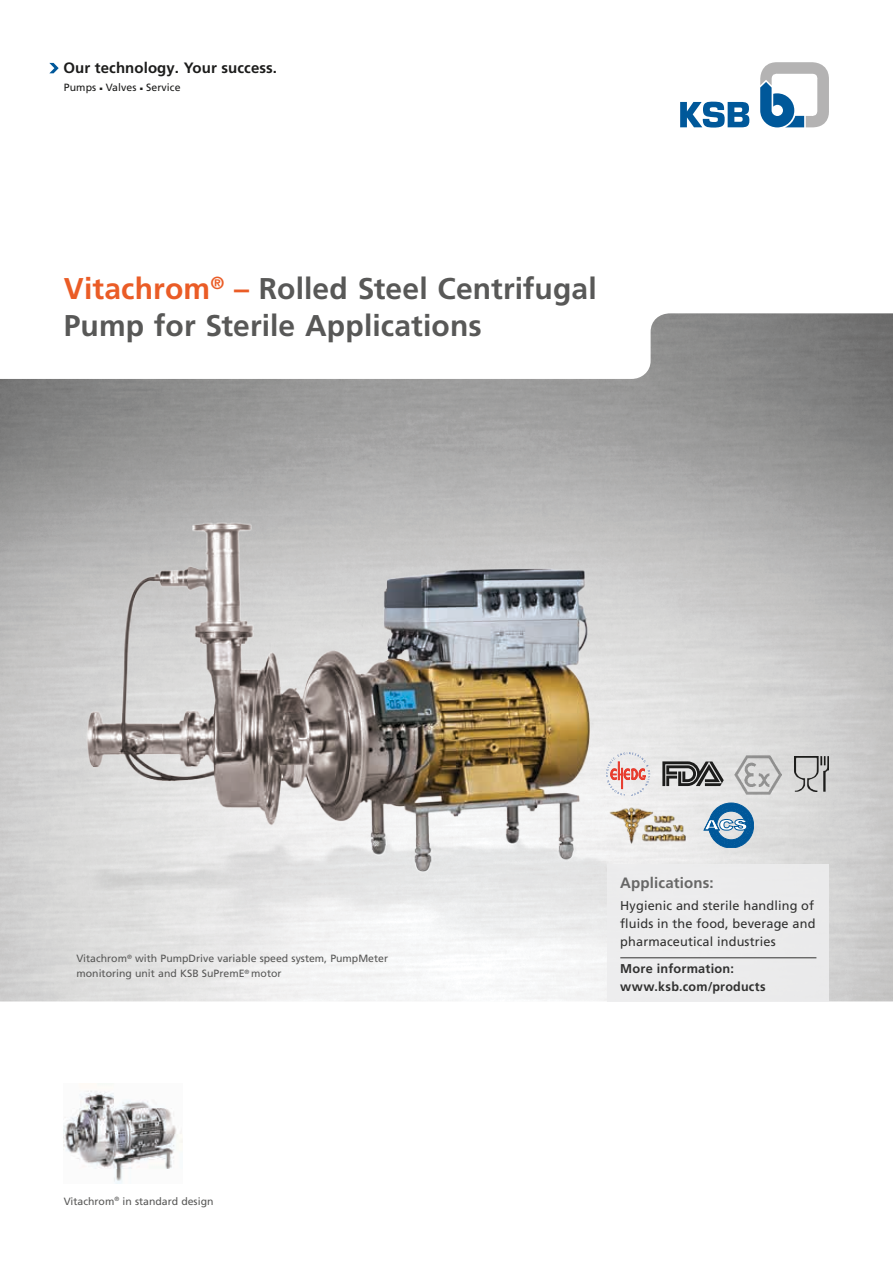
<style>
.page{position:relative;width:893px;height:1263px;background:#fff}
.page>*{position:absolute;margin:0;border:0;box-sizing:border-box;transform-origin:0 0}
.t1{font:700 30px/37.5px "Frutiger LT Pro";letter-spacing:.005em;color:#585857}
.t2{font:700 15px "Frutiger LT Pro";letter-spacing:.005em;color:#1c1c1b}
.t3{font:700 15px "Frutiger LT Pro";letter-spacing:.01em;color:#585857}
.t4{font:12.75px/18px "Frutiger LT Pro";letter-spacing:.01em;color:#1c1c1b;text-align:justify}
.t5{font:700 12.75px/18px "Frutiger LT Pro";letter-spacing:.015em;color:#1c1c1b}
.t6{font:10.5px/15px "Frutiger LT Pro";color:#585857}
.t7{font:10.5px "Frutiger LT Pro";letter-spacing:.01em;color:#1c1c1b}
.s1{color:#ea5c26}
</style>
<div class="page">
<img style="left:0;top:313px;width:893px;height:688px">
<svg style="left:760px;top:62px;width:69px;height:65px"></svg>
<svg style="left:680px;top:102px;width:69px;height:26px"></svg>
<svg style="left:49px;top:63px;width:10px;height:10px"></svg>
<img style="left:43px;top:490px;width:812px;height:511px">
<img style="left:64px;top:1091px;width:118px;height:93px">
<svg style="left:662px;top:761px;width:62px;height:25px;background:#757574"></svg>
<svg style="left:606px;top:752px;width:44px;height:43px"></svg>
<img style="left:735px;top:755px;width:46px;height:40px">
<img style="left:794px;top:757px;width:35px;height:34px">
<svg style="left:704px;top:803px;width:50px;height:45px;background:#729ec0"></svg>
<img style="left:607px;top:806px;width:80px;height:40px">
<div style="left:608px;top:864px;width:221px;height:138px;background:#ededee"></div>
<hr style="left:620px;top:957px;width:196px;height:1px;background:#1c1c1b">
<h2 class="t2" style="left:63px;top:59px;width:215px">Our technology. Your success.</h2>
<p class="t7" style="left:64px;top:81px;width:118px">Pumps ■ Valves ■ Service</p>
<h1 class="t1" style="left:64px;top:270px;width:534px"><span class="s1">Vitachrom</span><sup>®</sup> <span class="s1">–</span> Rolled Steel Centrifugal<br>Pump for Sterile Applications</h1>
<p class="t6" style="left:76px;top:951px;width:313px">Vitachrom<sup>®</sup> with PumpDrive variable speed system, PumpMeter monitoring unit and KSB SuPremE<sup>®</sup> motor</p>
<p class="t6" style="left:64px;top:1194px;width:151px">Vitachrom<sup>®</sup> in standard design</p>
<h2 class="t3" style="left:620px;top:874px;width:95px">Applications:</h2>
<p class="t4" style="left:620px;top:897px;width:197px">Hygienic and sterile handling of fluids in the food, beverage and pharmaceutical industries</p>
<p class="t5" style="left:620px;top:959px;width:147px">More information: www.ksb.com/products</p>
</div>
